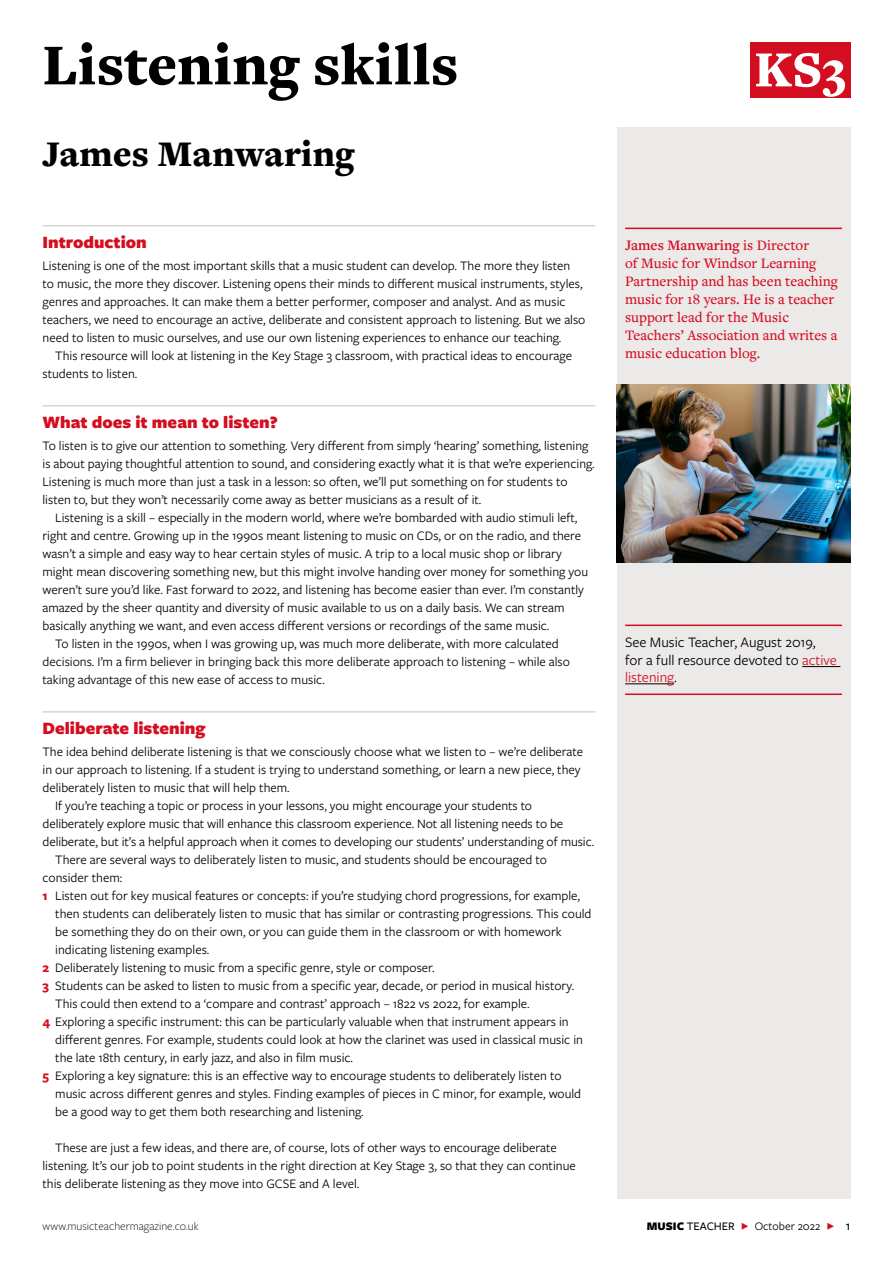
<style>
.page{position:relative;width:893px;height:1263px;background:#fff}
.page>*{position:absolute;margin:0;border:0;box-sizing:border-box;transform-origin:0 0}
.t1{font:900 60px "Freight Text Pro";color:#000}
.t2{font:900 52.5px "Freight Text Pro";color:#fff}
.t3{font:900 37.5px "Freight Text Pro";color:#000}
.t4{font:900 18px "Freight Sans Pro";color:#d40e21}
.t5{font:500 15px/18px "Freight Text Pro";color:#d40e21}
.t6{font:15px/17.2px "Freight Sans Pro";color:#000}
.t7{font:13.5px/18px "Freight Sans Pro";color:#000}
.t8{font:300 12px "Freight Sans Pro";color:#000}
.t9{font:12px "Freight Sans Pro";color:#000}
.s1{font-weight:700;color:#d40e21}
.s2{font-weight:600}
.s3{color:#d40e21}
.s4{font-weight:900}
.s5{font-weight:500}
.s6{font-weight:500;font-size:13.5px}
</style>
<div class="page">
<div style="left:750px;top:43px;width:100px;height:55px;background:#d40e21"></div>
<div style="left:617px;top:128px;width:233px;height:1071px;background:#ece9e9"></div>
<hr style="left:43px;top:225px;width:552px;height:1px;background:#d8d4d3">
<hr style="left:43px;top:405px;width:552px;height:1px;background:#d8d4d3">
<hr style="left:43px;top:711px;width:552px;height:1px;background:#d8d4d3">
<hr style="left:625px;top:228px;width:217px;height:1px;background:#d40e21">
<img style="left:617px;top:384px;width:233px;height:179px">
<hr style="left:625px;top:624px;width:217px;height:2px;background:#d40e21">
<hr style="left:802px;top:666px;width:38px;height:1px;background:#000">
<hr style="left:625px;top:693px;width:217px;height:2px;background:#d40e21">
<hr style="left:625px;top:683px;width:49px;height:1px;background:#000">
<h1 class="t1" style="left:43px;top:25px;width:417px">Listening skills</h1>
<h3 class="t3" style="left:43px;top:129px;width:314px">James Manwaring</h3>
<h3 class="t4" style="left:43px;top:229px;width:106px">Introduction</h3>
<p class="t7" style="left:43px;top:256px;width:544px">Listening is one of the most important skills that a music student can develop. The more they listen<br>to music, the more they discover. Listening opens their minds to different musical instruments, styles, genres and approaches. It can make them a better performer, composer and analyst. And as music teachers, we need to encourage an active, deliberate and consistent approach to listening. But we also need to listen to music ourselves, and use our own listening experiences to enhance our teaching.</p>
<p class="t7" style="left:43px;top:346px;width:531px;text-indent:13px">This resource will look at listening in the Key Stage 3 classroom, with practical ideas to encourage students to listen.</p>
<h3 class="t4" style="left:43px;top:409px;width:237px">What does it mean to listen?</h3>
<p class="t7" style="left:43px;top:436px;width:554px">To listen is to give our attention to something. Very different from simply ‘hearing’ something, listening is about paying thoughtful attention to sound, and considering exactly what it is that we’re experiencing.<br>Listening is much more than just a task in a lesson: so often, we’ll put something on for students to listen to, but they won’t necessarily come away as better musicians as a result of it.</p>
<p class="t7" style="left:55px;top:508px;width:524px">Listening is a skill – especially in the modern world, where we’re bombarded with audio stimuli left,</p>
<p class="t7" style="left:43px;top:526px;width:540px">right and centre. Growing up in the 1990s meant listening to music on CDs, or on the radio, and there</p>
<p class="t7" style="left:43px;top:544px;width:521px">wasn’t a simple and easy way to hear certain styles of music. A trip to a local music shop or library</p>
<p class="t7" style="left:43px;top:562px;width:547px">might mean discovering something new, but this might involve handing over money for something you</p>
<p class="t7" style="left:43px;top:580px;width:543px">weren’t sure you’d like. Fast forward to 2022, and listening has become easier than ever. I’m constantly</p>
<p class="t7" style="left:43px;top:598px;width:524px">amazed by the sheer quantity and diversity of music available to us on a daily basis. We can stream</p>
<p class="t7" style="left:43px;top:616px;width:508px">basically anything we want, and even access different versions or recordings of the same music.</p>
<p class="t7" style="left:55px;top:634px;width:505px">To listen in the 1990s, when I was growing up, was much more deliberate, with more calculated</p>
<p class="t7" style="left:43px;top:652px;width:529px">decisions. I’m a firm believer in bringing back this more deliberate approach to listening – while also</p>
<p class="t7" style="left:43px;top:670px;width:284px">taking advantage of this new ease of access to music.</p>
<h3 class="t4" style="left:43px;top:715px;width:165px">Deliberate listening</h3>
<p class="t7" style="left:43px;top:742px;width:542px">The idea behind deliberate listening is that we consciously choose what we listen to – we’re deliberate</p>
<p class="t7" style="left:43px;top:760px;width:540px">in our approach to listening. If a student is trying to understand something, or learn a new piece, they</p>
<p class="t7" style="left:43px;top:778px;width:249px">deliberately listen to music that will help them.</p>
<p class="t7" style="left:55px;top:796px;width:478px">If you’re teaching a topic or process in your lessons, you might encourage your students to</p>
<p class="t7" style="left:43px;top:814px;width:522px">deliberately explore music that will enhance this classroom experience. Not all listening needs to be</p>
<p class="t7" style="left:43px;top:832px;width:553px">deliberate, but it’s a helpful approach when it comes to developing our students’ understanding of music.</p>
<p class="t7" style="left:55px;top:850px;width:493px">There are several ways to deliberately listen to music, and students should be encouraged to</p>
<p class="t7" style="left:43px;top:868px;width:81px">consider them:</p>
<p class="t7" style="left:43px;top:886px;width:539px"><span class="s1">1</span> Listen out for key musical features or concepts: if you’re studying chord progressions, for example,</p>
<p class="t7" style="left:55px;top:904px;width:538px">then students can deliberately listen to music that has similar or contrasting progressions. This could</p>
<p class="t7" style="left:55px;top:922px;width:508px">be something they do on their own, or you can guide them in the classroom or with homework</p>
<p class="t7" style="left:55px;top:940px;width:156px">indicating listening examples.</p>
<p class="t7" style="left:43px;top:958px;width:394px"><span class="s1">2</span> Deliberately listening to music from a specific genre, style or composer.</p>
<p class="t7" style="left:43px;top:976px;width:533px"><span class="s1">3</span> Students can be asked to listen to music from a specific year, decade, or period in musical history.</p>
<p class="t7" style="left:55px;top:994px;width:476px">This could then extend to a ‘compare and contrast’ approach – 1822 vs 2022, for example.</p>
<p class="t7" style="left:43px;top:1012px;width:528px"><span class="s1">4</span> Exploring a specific instrument: this can be particularly valuable when that instrument appears in</p>
<p class="t7" style="left:55px;top:1030px;width:529px">different genres. For example, students could look at how the clarinet was used in classical music in</p>
<p class="t7" style="left:55px;top:1048px;width:299px">the late 18th century, in early jazz, and also in film music.</p>
<p class="t7" style="left:43px;top:1066px;width:521px"><span class="s1">5</span> Exploring a key signature: this is an effective way to encourage students to deliberately listen to</p>
<p class="t7" style="left:55px;top:1084px;width:527px">music across different genres and styles. Finding examples of pieces in C minor, for example, would</p>
<p class="t7" style="left:55px;top:1102px;width:310px">be a good way to get them both researching and listening.</p>
<p class="t7" style="left:43px;top:1138px;width:535px;text-indent:13px">These are just a few ideas, and there are, of course, lots of other ways to encourage deliberate listening. It’s our job to point students in the right direction at Key Stage 3, so that they can continue this deliberate listening as they move into GCSE and A level.</p>
<h2 class="t2" style="left:754px;top:34px;width:93px">KS3</h2>
<p class="t5" style="left:625px;top:236px;width:214px"><span class="s2">James Manwaring</span> is Director<br>of Music for Windsor Learning<br>Partnership and has been teaching music for 18 years. He is a teacher support lead for the Music<br>Teachers’ Association and writes a music education blog.</p>
<p class="t6" style="left:625px;top:633px;width:213px">See Music Teacher, August 2019, for a full resource devoted to <span class="s3">active listening</span>.</p>
<p class="t8" style="left:43px;top:1218px;width:158px">www.musicteachermagazine.co.uk</p>
<p class="t9" style="left:647px;top:1218px;width:205px"><span class="s4">MUSIC</span> <span class="s5">TEACHER</span> <span class="s3">F</span> October 2022 <span class="s3">F</span> <span class="s6">1</span></p>
</div>
